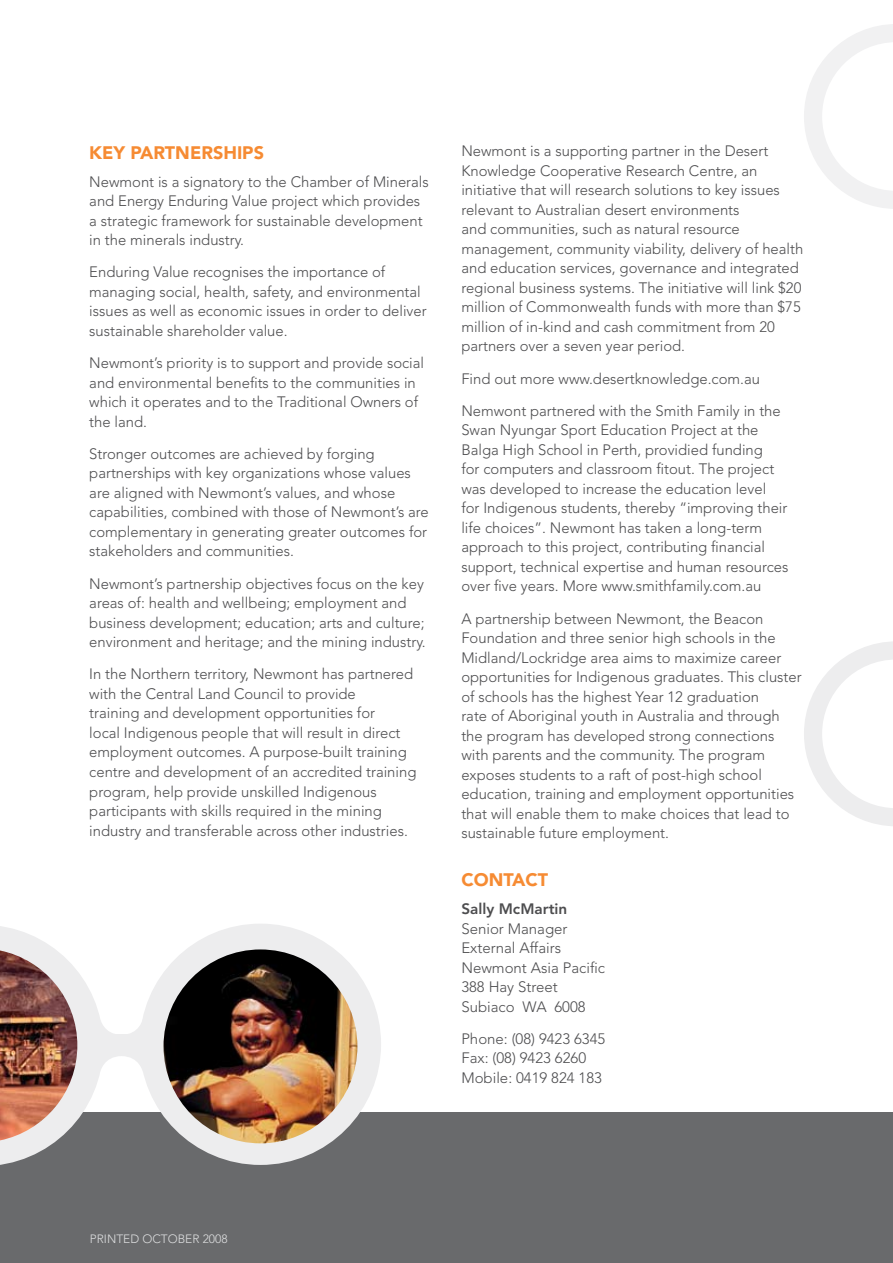
<style>
.page{position:relative;width:893px;height:1263px;background:#fff}
.page>*{position:absolute;margin:0;border:0;box-sizing:border-box;transform-origin:0 0}
.t1{font:900 18px "Avenir LT Std";color:#f68b33}
.t2{font:300 15px/19.5px "Avenir LT Std";color:#4d4d4f}
.t3{font:300 12px "Avenir LT Std";color:#dddedf}
.s1{font-weight:800}
</style>
<div class="page">
<div style="left:0;top:1112px;width:893px;height:151px;background:#696a6c"></div>
<svg style="left:804px;top:24px;width:89px;height:185px"></svg>
<div style="left:140px;top:924px;width:241px;height:241px;background:#ededee;border-radius:50%"></div>
<img style="left:163px;top:949px;width:194px;height:194px;border-radius:97px">
<svg style="left:0;top:926px;width:143px;height:239px"></svg>
<img style="left:0;top:950px;width:77px;height:190px">
<svg style="left:804px;top:641px;width:89px;height:185px"></svg>
<p class="t1" style="left:89px;top:141px;width:176px">KEY PARTNERSHIPS</p>
<p class="t2" style="left:461px;top:142px;width:309px">Newmont is a supporting partner in the Desert<br>Knowledge Cooperative Research Centre, an</p>
<p class="t2" style="left:89px;top:172px;width:341px">Newmont is a signatory to the Chamber of Minerals</p>
<p class="t2" style="left:461px;top:181px;width:320px">initiative that will research solutions to key issues</p>
<p class="t2" style="left:89px;top:191px;width:332px">and Energy Enduring Value project which provides</p>
<p class="t2" style="left:461px;top:200px;width:280px">relevant to Australian desert environments</p>
<p class="t2" style="left:89px;top:211px;width:335px">a strategic framework for sustainable development</p>
<p class="t2" style="left:461px;top:220px;width:280px">and communities, such as natural resource</p>
<p class="t2" style="left:89px;top:230px;width:156px">in the minerals industry.</p>
<p class="t2" style="left:461px;top:239px;width:343px">management, community viability, delivery of health</p>
<p class="t2" style="left:89px;top:263px;width:298px">Enduring Value recognises the importance of</p>
<p class="t2" style="left:461px;top:259px;width:339px">and education services, governance and integrated</p>
<p class="t2" style="left:89px;top:282px;width:333px">managing social, health, safety, and environmental</p>
<p class="t2" style="left:461px;top:278px;width:342px">regional business systems. The initiative will link $20</p>
<p class="t2" style="left:89px;top:302px;width:339px">issues as well as economic issues in order to deliver</p>
<p class="t2" style="left:461px;top:298px;width:341px">million of Commonwealth funds with more than $75</p>
<p class="t2" style="left:89px;top:321px;width:200px">sustainable shareholder value.</p>
<p class="t2" style="left:461px;top:317px;width:315px">million of in-kind and cash commitment from 20 partners over a seven year period.</p>
<p class="t2" style="left:89px;top:353px;width:336px">Newmont’s priority is to support and provide social and environmental benefits to the communities in</p>
<p class="t2" style="left:461px;top:369px;width:300px">Find out more www.desertknowledge.com.au</p>
<p class="t2" style="left:89px;top:392px;width:330px">which it operates and to the Traditional Owners of</p>
<p class="t2" style="left:89px;top:412px;width:59px">the land.</p>
<p class="t2" style="left:461px;top:401px;width:321px">Nemwont partnered with the Smith Family in the</p>
<p class="t2" style="left:461px;top:421px;width:299px">Swan Nyungar Sport Education Project at the</p>
<p class="t2" style="left:89px;top:444px;width:287px">Stronger outcomes are achieved by forging</p>
<p class="t2" style="left:461px;top:440px;width:303px">Balga High School in Perth, providied funding</p>
<p class="t2" style="left:89px;top:464px;width:323px">partnerships with key organizations whose values</p>
<p class="t2" style="left:461px;top:460px;width:314px">for computers and classroom fitout. The project</p>
<p class="t2" style="left:89px;top:483px;width:307px">are aligned with Newmont’s values, and whose</p>
<p class="t2" style="left:461px;top:479px;width:306px">was developed to increase the education level</p>
<p class="t2" style="left:89px;top:503px;width:341px">capabilities, combined with those of Newmont’s are</p>
<p class="t2" style="left:461px;top:499px;width:328px">for Indigenous students, thereby “improving their</p>
<p class="t2" style="left:89px;top:522px;width:339px">complementary in generating greater outcomes for</p>
<p class="t2" style="left:461px;top:518px;width:302px">life choices”. Newmont has taken a long-term</p>
<p class="t2" style="left:89px;top:542px;width:206px">stakeholders and communities.</p>
<p class="t2" style="left:461px;top:538px;width:329px">approach to this project, contributing financial support, technical expertise and human resources</p>
<p class="t2" style="left:89px;top:574px;width:336px">Newmont’s partnership objectives focus on the key</p>
<p class="t2" style="left:461px;top:577px;width:301px">over five years. More www.smithfamily.com.au</p>
<p class="t2" style="left:89px;top:593px;width:337px">areas of: health and wellbeing; employment and business development; education; arts and culture;</p>
<p class="t2" style="left:461px;top:609px;width:304px">A partnership between Newmont, the Beacon</p>
<p class="t2" style="left:89px;top:632px;width:338px">environment and heritage; and the mining industry.</p>
<p class="t2" style="left:461px;top:628px;width:321px">Foundation and three senior high schools in the<br>Midland/Lockridge area aims to maximize career</p>
<p class="t2" style="left:89px;top:665px;width:325px">In the Northern territory, Newmont has partnered</p>
<p class="t2" style="left:461px;top:667px;width:342px">opportunities for Indigenous graduates. This cluster</p>
<p class="t2" style="left:89px;top:684px;width:268px">with the Central Land Council to provide</p>
<p class="t2" style="left:461px;top:687px;width:299px">of schools has the highest Year 12 graduation</p>
<p class="t2" style="left:89px;top:704px;width:287px">training and development opportunities for</p>
<p class="t2" style="left:461px;top:706px;width:320px">rate of Aboriginal youth in Australia and through</p>
<p class="t2" style="left:89px;top:723px;width:313px">local Indigenous people that will result in direct</p>
<p class="t2" style="left:461px;top:726px;width:315px">the program has developed strong connections</p>
<p class="t2" style="left:89px;top:743px;width:319px">employment outcomes. A purpose-built training</p>
<p class="t2" style="left:461px;top:745px;width:305px">with parents and the community. The program</p>
<p class="t2" style="left:89px;top:762px;width:329px">centre and development of an accredited training</p>
<p class="t2" style="left:461px;top:765px;width:302px">exposes students to a raft of post-high school</p>
<p class="t2" style="left:89px;top:782px;width:289px">program, help provide unskilled Indigenous</p>
<p class="t2" style="left:461px;top:784px;width:334px">education, training and employment opportunities</p>
<p class="t2" style="left:89px;top:801px;width:294px">participants with skills required in the mining</p>
<p class="t2" style="left:461px;top:804px;width:330px">that will enable them to make choices that lead to</p>
<p class="t2" style="left:89px;top:821px;width:320px">industry and transferable across other industries.</p>
<p class="t2" style="left:461px;top:823px;width:209px">sustainable future employment.</p>
<p class="t1" style="left:461px;top:869px;width:88px">CONTACT</p>
<p class="t2" style="left:461px;top:899px;width:145px"><span class="s1">Sally McMartin<br></span>Senior Manager<br>External Affairs<br>Newmont Asia Pacific<br>388 Hay Street<br>Subiaco WA 6008</p>
<p class="t2" style="left:461px;top:1029px;width:145px">Phone: (08) 9423 6345<br>Fax: (08) 9423 6260<br>Mobile: 0419 824 183</p>
<p class="t3" style="left:90px;top:1232px;width:139px">PRINTED OCTOBER 2008</p>
</div>
